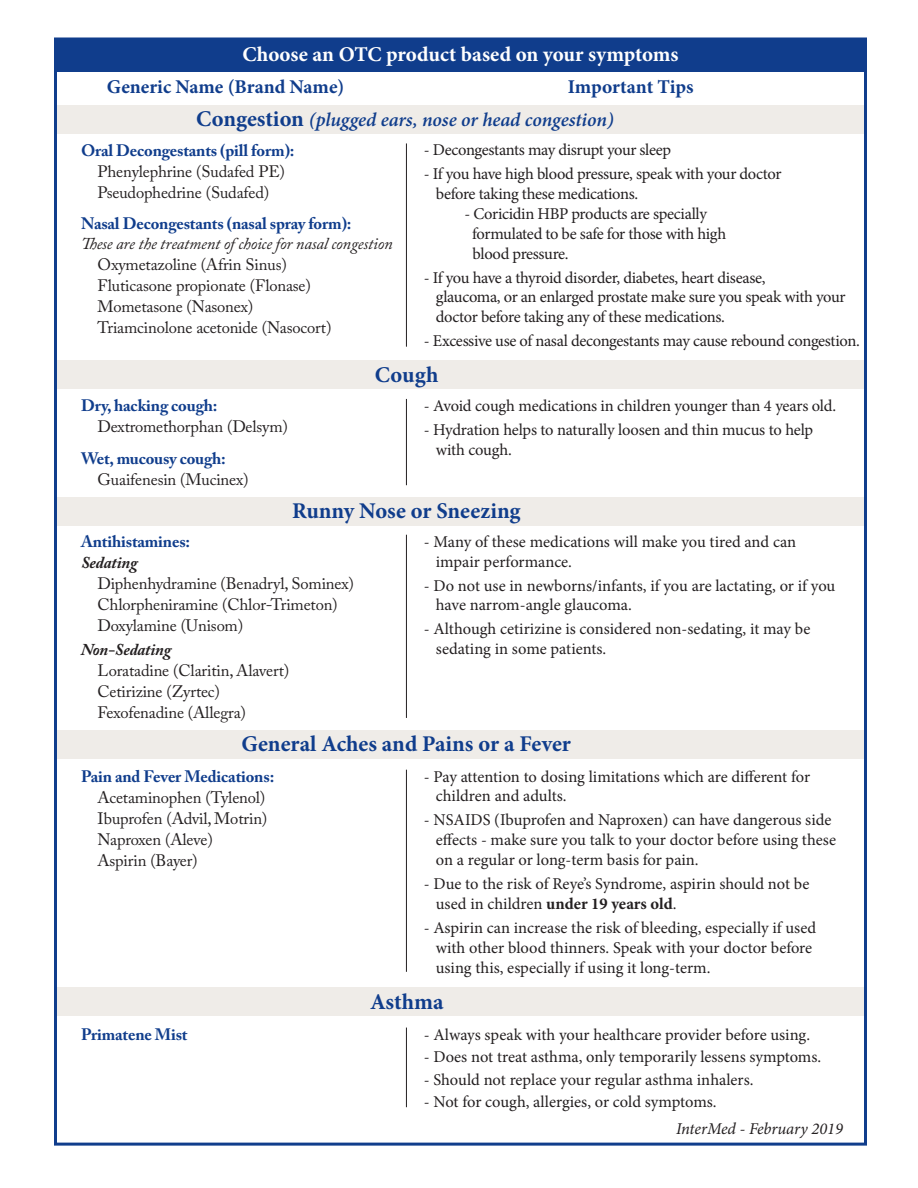
<style>
.page{position:relative;width:918px;height:1188px;background:#fff}
.page>*{position:absolute;margin:0;border:0;box-sizing:border-box;transform-origin:0 0}
.t1{font:700 22.5px "Minion Pro";color:#103d8c}
.t2{font:700 21px "Minion Pro";color:#fff}
.t3{font:italic 600 19.5px "Minion Pro";letter-spacing:-.005em;color:#103d8c}
.t4{font:700 19.5px "Minion Pro";letter-spacing:-.005em;color:#103d8c}
.t5{font:16.5px/19.8px "Minion Pro";letter-spacing:-.01em;color:#231f20}
.t6{font:16.5px/21px "Adobe Caslon Pro";letter-spacing:-.01em;color:#231f20}
.t7{font:700 16.5px "Adobe Caslon Pro";letter-spacing:-.01em;color:#103d8c}
.t8{font:italic 16.5px "Adobe Caslon Pro";letter-spacing:-.01em;color:#231f20}
.t9{font:italic 16.5px "Minion Pro";letter-spacing:-.005em;color:#231f20}
.t10{font:italic 700 16.5px "Adobe Caslon Pro";letter-spacing:-.01em;color:#231f20}
.s1{font-weight:700;font-style:normal;font-size:22.5px}
.s2{font-weight:700}
</style>
<div class="page">
<div style="left:54px;top:105px;width:810px;height:29px;background:#efece8"></div>
<div style="left:56px;top:39px;width:810px;height:32px;background:#103d8c"></div>
<hr style="left:406px;top:143px;width:1px;height:204px;background:#231f20">
<hr style="left:406px;top:535px;width:1px;height:183px;background:#231f20">
<hr style="left:406px;top:399px;width:1px;height:86px;background:#231f20">
<div style="left:54px;top:360px;width:810px;height:29px;background:#efece8"></div>
<div style="left:54px;top:497px;width:810px;height:29px;background:#efece8"></div>
<hr style="left:406px;top:770px;width:1px;height:202px;background:#231f20">
<div style="left:56px;top:730px;width:810px;height:29px;background:#efece8"></div>
<div style="left:56px;top:987px;width:810px;height:29px;background:#efece8"></div>
<hr style="left:406px;top:1028px;width:1px;height:79px;background:#231f20">
<p class="t2" style="left:242px;top:39px;width:438px">Choose an OTC product based on your symptoms</p>
<p class="t4" style="left:107px;top:73px;width:239px">Generic Name (Brand Name)</p>
<p class="t4" style="left:568px;top:73px;width:127px">Important Tips</p>
<p class="t3" style="left:196px;top:106px;width:419px"><span class="s1">Congestion</span> (plugged ears, nose or head congestion)</p>
<p class="t7" style="left:81px;top:140px;width:215px">Oral Decongestants (pill form):</p>
<p class="t6" style="left:98px;top:160px;width:189px">Phenylephrine (Sudafed PE)<br>Pseudophedrine (Sudafed)</p>
<p class="t7" style="left:81px;top:214px;width:272px">Nasal Decongestants (nasal spray form):</p>
<p class="t8" style="left:81px;top:234px;width:313px">These are the treatment of choice for nasal congestion</p>
<p class="t6" style="left:98px;top:254px;width:235px">Oxymetazoline (Afrin Sinus)<br>Fluticasone propionate (Flonase)<br>Mometasone (Nasonex)<br>Triamcinolone acetonide (Nasocort)</p>
<p class="t5" style="left:424px;top:140px;width:249px">- Decongestants may disrupt your sleep</p>
<p class="t5" style="left:436px;top:164px;width:347px;text-indent:-12px">- If you have high blood pressure, speak with your doctor before taking these medications.</p>
<p class="t5" style="left:472px;top:204px;width:255px;text-indent:-8px">- Coricidin HBP products are specially formulated to be safe for those with high blood pressure.</p>
<p class="t5" style="left:436px;top:268px;width:411px;text-indent:-12px">- If you have a thyroid disorder, diabetes, heart disease,<br>glaucoma, or an enlarged prostate make sure you speak with your doctor before taking any of these medications.</p>
<p class="t5" style="left:424px;top:331px;width:437px">- Excessive use of nasal decongestants may cause rebound congestion.</p>
<p class="t7" style="left:81px;top:396px;width:138px">Dry, hacking cough:</p>
<p class="t6" style="left:98px;top:416px;width:192px">Dextromethorphan (Delsym)</p>
<p class="t7" style="left:81px;top:449px;width:146px">Wet, mucousy cough:</p>
<p class="t6" style="left:98px;top:469px;width:153px">Guaifenesin (Mucinex)</p>
<h1 class="t1" style="left:375px;top:358px;width:65px">Cough</h1>
<p class="t5" style="left:424px;top:396px;width:414px">- Avoid cough medications in children younger than 4 years old.</p>
<p class="t5" style="left:436px;top:420px;width:379px;text-indent:-12px">- Hydration helps to naturally loosen and thin mucus to help with cough.</p>
<h1 class="t1" style="left:292px;top:495px;width:230px">Runny Nose or Sneezing</h1>
<p class="t7" style="left:81px;top:532px;width:111px">Antihistamines:</p>
<p class="t10" style="left:81px;top:553px;width:58px">Sedating</p>
<p class="t6" style="left:98px;top:573px;width:258px">Diphenhydramine (Benadryl, Sominex)<br>Chlorpheniramine (Chlor-Trimeton)<br>Doxylamine (Unisom)</p>
<p class="t10" style="left:81px;top:640px;width:92px">Non-Sedating</p>
<p class="t6" style="left:98px;top:660px;width:193px">Loratadine (Claritin, Alavert)<br>Cetirizine (Zyrtec)<br>Fexofenadine (Allegra)</p>
<p class="t5" style="left:436px;top:532px;width:362px;text-indent:-12px">- Many of these medications will make you tired and can impair performance.</p>
<p class="t5" style="left:436px;top:575px;width:401px;text-indent:-12px">- Do not use in newborns/infants, if you are lactating, or if you have narrom-angle glaucoma.</p>
<p class="t5" style="left:436px;top:619px;width:376px;text-indent:-12px">- Although cetirizine is considered non-sedating, it may be sedating in some patients.</p>
<h1 class="t1" style="left:242px;top:728px;width:331px">General Aches and Pains or a Fever</h1>
<p class="t7" style="left:81px;top:766px;width:195px">Pain and Fever Medications:</p>
<p class="t6" style="left:98px;top:787px;width:171px">Acetaminophen (Tylenol)<br>Ibuprofen (Advil, Motrin)<br>Naproxen (Aleve)<br>Aspirin (Bayer)</p>
<p class="t5" style="left:436px;top:767px;width:376px;text-indent:-12px">- Pay attention to dosing limitations which are different for children and adults.</p>
<p class="t5" style="left:436px;top:810px;width:402px;text-indent:-12px">- NSAIDS (Ibuprofen and Naproxen) can have dangerous side effects - make sure you talk to your doctor before using these on a regular or long-term basis for pain.</p>
<p class="t5" style="left:436px;top:874px;width:375px;text-indent:-12px">- Due to the risk of Reye’s Syndrome, aspirin should not be used in children <span class="s2">under 19 years old</span>.</p>
<p class="t5" style="left:436px;top:918px;width:382px;text-indent:-12px">- Aspirin can increase the risk of bleeding, especially if used with other blood thinners. Speak with your doctor before using this, especially if using it long-term.</p>
<h1 class="t1" style="left:370px;top:986px;width:75px">Asthma</h1>
<p class="t7" style="left:81px;top:1024px;width:108px">Primatene Mist</p>
<p class="t5" style="left:424px;top:1024px;width:388px">- Always speak with your healthcare provider before using.</p>
<p class="t5" style="left:424px;top:1047px;width:399px">- Does not treat asthma, only temporarily lessens symptoms.</p>
<p class="t5" style="left:424px;top:1069px;width:331px">- Should not replace your regular asthma inhalers.</p>
<p class="t5" style="left:424px;top:1092px;width:294px">- Not for cough, allergies, or cold symptoms.</p>
<p class="t9" style="left:676px;top:1117px;width:168px">InterMed - February 2019</p>
</div>
